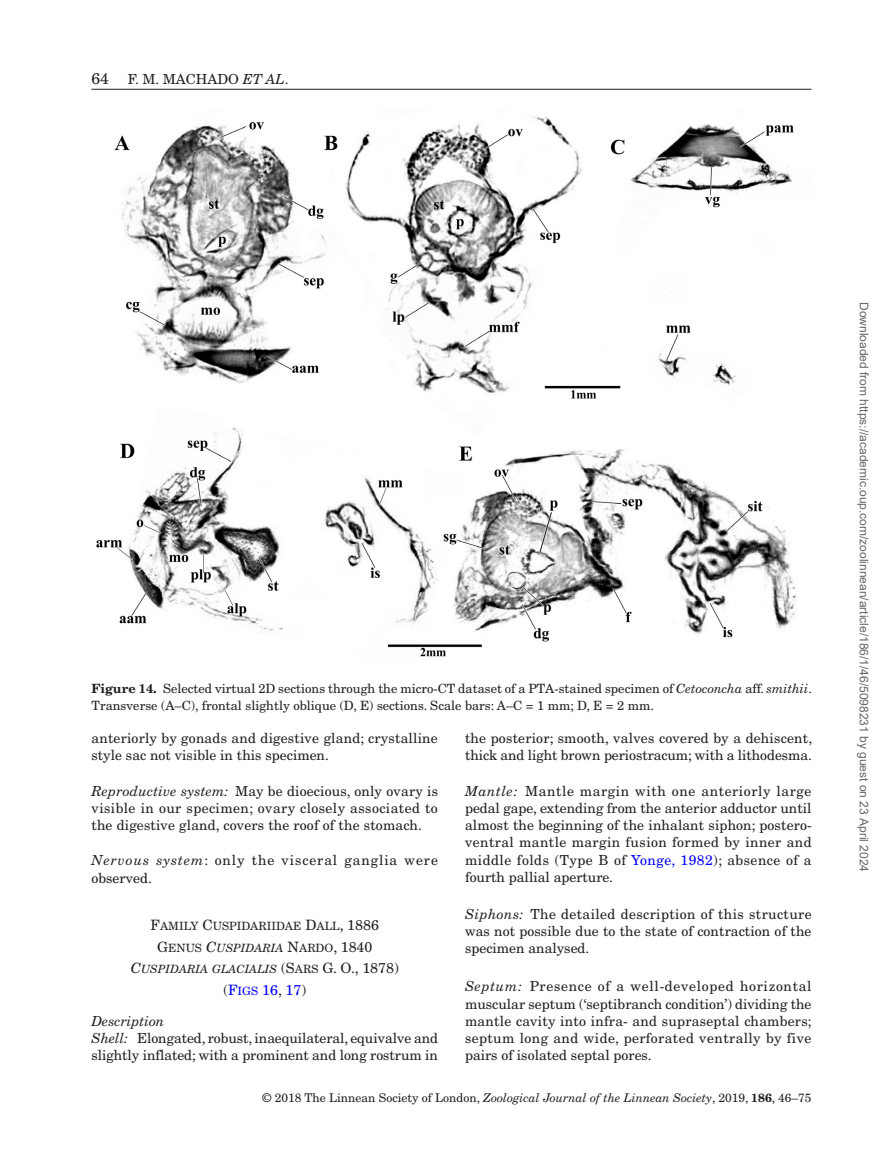
<style>
.page{position:relative;width:893px;height:1174px;background:#fff}
.page>*{position:absolute;margin:0;border:0;box-sizing:border-box;transform-origin:0 0}
.t1{font:14.25px "New Century Schlbk Roman SC800";color:#00f}
.t2{font:13.8px/17.2px "New Century Schlbk";color:#231f20;text-align:justify}
.t3{font:13.8px/17.2px "New Century Schlbk";letter-spacing:.065em;color:#231f20}
.t4{font:12.75px/16.5px "New Century Schlbk";color:#231f20}
.t5{font:12px "Arial";color:#666}
.t6{font:12px "New Century Schlbk";color:#231f20}
.t7{font:11.4px/21.8px "New Century Schlbk Italic SC800";color:#231f20;text-align:center}
.t8{font:11.4px "New Century Schlbk Roman SC800";color:#231f20}
.s1{font-size:15.75px}
.s2{font-style:italic}
.s3{font-weight:700}
.s4{font-size:14.25px}
.s5{font-family:"New Century Schlbk Roman SC800";font-size:14.25px}
.s6{font-family:"New Century Schlbk Roman SC800"}
.s7{color:#231f20}
.s8{font-size:11.4px}
.s9{color:#00f}
</style>
<div class="page">
<hr style="left:92px;top:89px;width:720px;height:1px;background:#231f20">
<img style="left:96px;top:116px;width:700px;height:541px">
<p class="t2" style="left:92px;top:70px;width:199px"><span class="s1">64</span> F. M. MACHADO <span class="s2">ET AL</span>.</p>
<p class="t4" style="left:92px;top:680px;width:722px"><span class="s3">Figure 14.</span> Selected virtual 2D sections through the micro-CT dataset of a PTA-stained specimen of <span class="s2">Cetoconcha</span> aff. <span class="s2">smithii</span>.<br>Transverse (A–C), frontal slightly oblique (D, E) sections. Scale bars: A–C = 1 mm; D, E = 2 mm.</p>
<p class="t2" style="left:92px;top:729px;width:348px">anteriorly by gonads and digestive gland; crystalline style sac not visible in this specimen.</p>
<p class="t2" style="left:92px;top:782px;width:348px"><span class="s2">Reproductive system:</span> May be dioecious, only ovary is visible in our specimen; ovary closely associated to the digestive gland, covers the roof of the stomach.</p>
<p class="t3" style="left:92px;top:851px;width:348px"><span class="s2">Nervous system</span>: only the visceral ganglia were observed.</p>
<p class="t8" style="left:151px;top:918px;width:230px"><span class="s4">F</span>AMILY <span class="s4">C</span>USPIDARIIDAE <span class="s4">D</span>ALL<span class="s4">, 1886</span></p>
<p class="t7" style="left:131px;top:936px;width:270px"><span class="s5">G</span><span class="s6">ENUS</span> <span class="s4">C</span>USPIDARIA <span class="s5">N</span><span class="s6">ARDO</span><span class="s5">, 1840<br></span><span class="s4">C</span>USPIDARIA GLACIALIS <span class="s5">(S</span><span class="s6">ARS</span> <span class="s5">G. O ., 1878)</span></p>
<p class="t1" style="left:223px;top:981px;width:84px"><span class="s7">(</span>F<span class="s8">IGS</span> 16<span class="s7">,</span> 17<span class="s7">)</span></p>
<p class="t2" style="left:91px;top:1012px;width:348px;text-align:left"><span class="s2">Description<br>Shell:</span> Elongated, robust, inaequilateral, equivalve and slightly inflated; with a prominent and long rostrum in</p>
<p class="t2" style="left:465px;top:729px;width:349px">the posterior; smooth, valves covered by a dehiscent, thick and light brown periostracum; with a lithodesma.</p>
<p class="t2" style="left:465px;top:782px;width:348px"><span class="s2">Mantle:</span> Mantle margin with one anteriorly large pedal gape, extending from the anterior adductor until almost the beginning of the inhalant siphon; postero&shy;ventral mantle margin fusion formed by inner and middle folds (Type B of <span class="s9">Yonge, 1982</span>); absence of a fourth pallial aperture.</p>
<p class="t2" style="left:465px;top:905px;width:348px"><span class="s2">Siphons:</span> The detailed description of this structure was not possible due to the state of contraction of the specimen analysed.</p>
<p class="t2" style="left:465px;top:977px;width:348px"><span class="s2">Septum:</span> Presence of a well-developed horizontal muscular septum (‘septibranch condition’) dividing the mantle cavity into infra- and supraseptal chambers; septum long and wide, perforated ventrally by five pairs of isolated septal pores.</p>
<p class="t6" style="left:263px;top:1090px;width:550px">© 2018 The Linnean Society of London, <span class="s2">Zoological Journal of the Linnean Society</span>, 2019, <span class="s3">186</span>, 46–75</p>
<p class="t5" style="left:868px;top:302px;width:571px;rotate:90deg">Downloaded from https://academic.oup.com/zoolinnean/article/186/1/46/5098231 by guest on 23 April 2024</p>
</div>
